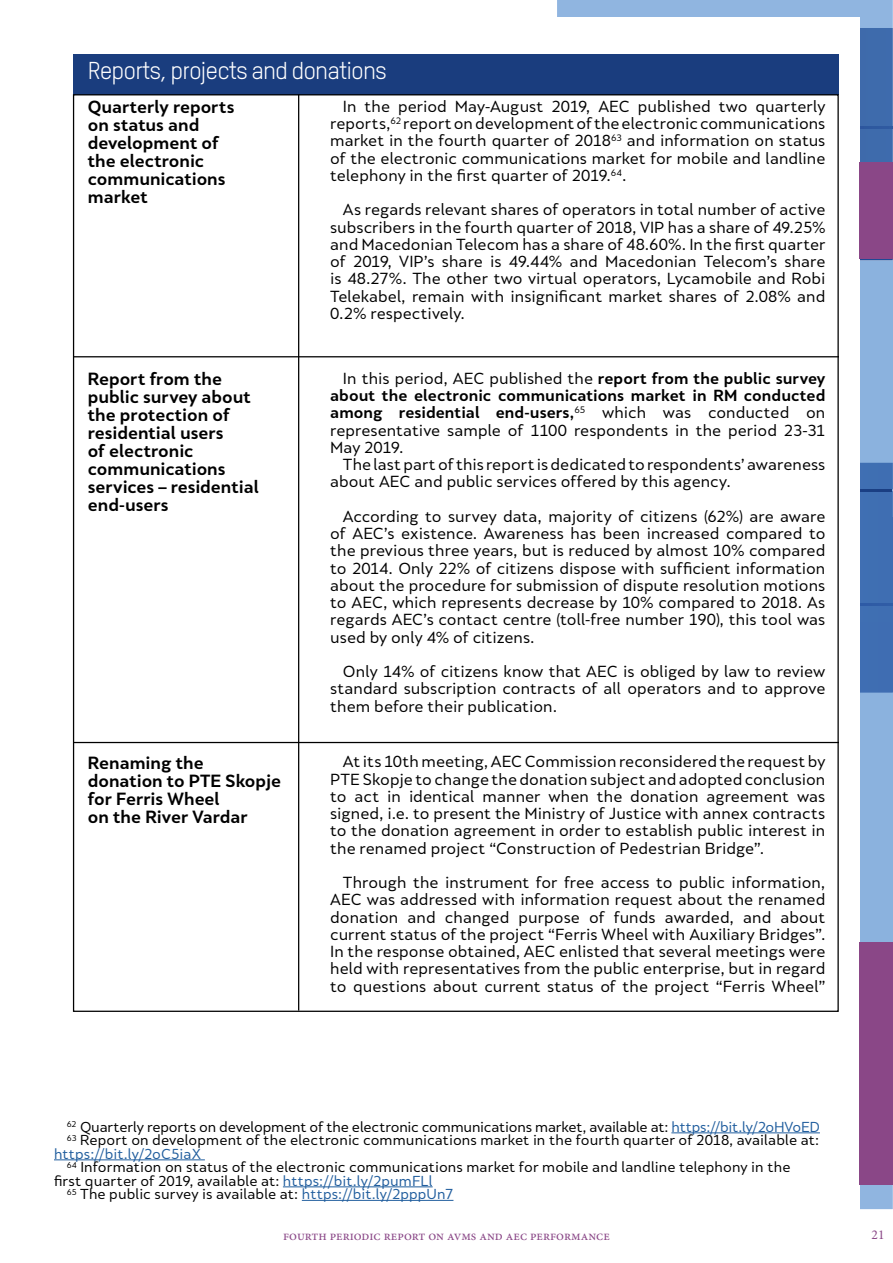
<style>
.page{position:relative;width:893px;height:1263px;background:#fff}
.page>*{position:absolute;margin:0;border:0;box-sizing:border-box;transform-origin:0 0}
.t1{font:24px "Oxfam TSTARPRO";letter-spacing:-.04em;color:#fff}
.t2{font:700 16.5px/18px "Skola Sans";letter-spacing:-.005em;color:#000}
.t3{font:15px/17.2px "Skola Sans";color:#000;text-align:justify}
.t4{font:13.5px "Skola Sans";color:#000}
.t5{font:13.5px "Minion Pro";color:#8a4787}
.t6{font:13.5px "Skola Sans";color:#215e9e}
.s1{font-weight:700}
.s2{color:#215e9e}
</style>
<div class="page">
<div style="left:557px;top:0;width:336px;height:28px;background:#90b5e0"></div>
<div style="left:860px;top:28px;width:33px;height:233px;background:#3e6bac"></div>
<img style="left:860px;top:126px;width:33px;height:2px">
<div style="left:860px;top:261px;width:33px;height:202px;background:#8bb2de"></div>
<svg style="left:860px;top:463px;width:33px;height:746px;background:#4a77b7"></svg>
<img style="left:860px;top:604px;width:33px;height:1px">
<img style="left:860px;top:489px;width:31px;height:2px">
<svg style="left:860px;top:622px;width:33px;height:320px;background:#7aa2d4"></svg>
<div style="left:0;top:17px;width:860px;height:1199px;background:#fff"></div>
<div style="left:860px;top:162px;width:33px;height:97px;background:#8a4787"></div>
<div style="left:860px;top:942px;width:33px;height:242px;background:#8a4787"></div>
<div style="left:74px;top:54px;width:765px;height:40px;background:#1a3d7e"></div>
<hr style="left:298px;top:94px;width:1px;height:917px;background:#000">
<hr style="left:671px;top:1132px;width:149px;height:1px;background:#215e9e">
<hr style="left:54px;top:1159px;width:151px;height:1px;background:#215e9e">
<hr style="left:283px;top:1186px;width:150px;height:1px;background:#215e9e">
<hr style="left:302px;top:1200px;width:151px;height:1px;background:#215e9e">
<hr style="left:74px;top:356px;width:765px;height:1px;background:#000">
<hr style="left:74px;top:742px;width:765px;height:1px;background:#000">
<h1 class="t1" style="left:88px;top:56px;width:301px">Reports, projects and donations</h1>
<p class="t2" style="left:88px;top:98px;width:148px">Quarterly reports on status and development of the electronic communications market</p>
<p class="t3" style="left:330px;top:98px;width:497px;text-indent:13px">In the period May-August 2019, AEC published two quarterly reports,<sup>62</sup> report on development of the electronic communications market in the fourth quarter of 2018<sup>63</sup> and information on status of the electronic communications market for mobile and landline telephony in the first quarter of 2019.<sup>64</sup>.</p>
<p class="t3" style="left:330px;top:201px;width:497px;text-indent:13px">As regards relevant shares of operators in total number of active subscribers in the fourth quarter of 2018, VIP has a share of 49.25% and Macedonian Telecom has a share of 48.60%. In the first quarter of 2019, VIP’s share is 49.44% and Macedonian Telecom’s share is 48.27%. The other two virtual operators, Lycamobile and Robi Telekabel, remain with insignificant market shares of 2.08% and 0.2% respectively.</p>
<p class="t2" style="left:88px;top:370px;width:173px">Report from the public survey about the protection of residential users<br>of electronic communications services – residential end-users</p>
<p class="t2" style="left:88px;top:753px;width:195px">Renaming the donation to PTE Skopje for Ferris Wheel<br>on the River Vardar</p>
<p class="t3" style="left:330px;top:370px;width:497px;text-indent:13px">In this period, AEC published the <span class="s1">report from the public survey about the electronic communications market in RM conducted among residential end-users,</span><sup>65</sup> which was conducted on representative sample of 1100 respondents in the period 23-31<br>May 2019.</p>
<p class="t3" style="left:330px;top:456px;width:497px;text-indent:13px">The last part of this report is dedicated to respondents’ awareness about AEC and public services offered by this agency.</p>
<p class="t3" style="left:330px;top:508px;width:497px;text-indent:13px">According to survey data, majority of citizens (62%) are aware of AEC’s existence. Awareness has been increased compared to the previous three years, but is reduced by almost 10% compared to 2014. Only 22% of citizens dispose with sufficient information about the procedure for submission of dispute resolution motions to AEC, which represents decrease by 10% compared to 2018. As regards AEC’s contact centre (toll-free number 190), this tool was used by only 4% of citizens.</p>
<p class="t3" style="left:330px;top:663px;width:497px;text-indent:13px">Only 14% of citizens know that AEC is obliged by law to review standard subscription contracts of all operators and to approve them before their publication.</p>
<p class="t3" style="left:330px;top:753px;width:497px;text-indent:13px">At its 10th meeting, AEC Commission reconsidered the request by PTE Skopje to change the donation subject and adopted conclusion to act in identical manner when the donation agreement was signed, i.e. to present the Ministry of Justice with annex contracts to the donation agreement in order to establish public interest in the renamed project “Construction of Pedestrian Bridge”.</p>
<p class="t3" style="left:330px;top:874px;width:497px;text-indent:13px">Through the instrument for free access to public information, AEC was addressed with information request about the renamed donation and changed purpose of funds awarded, and about current status of the project “Ferris Wheel with Auxiliary Bridges”.<br>In the response obtained, AEC enlisted that several meetings were held with representatives from the public enterprise, but in regard to questions about current status of the project “Ferris Wheel”</p>
<p class="t4" style="left:67px;top:1118px;width:755px"><sup>62</sup> Quarterly reports on development of the electronic communications market, available at: <span class="s2">https://bit.ly/2oHVoED</span></p>
<p class="t4" style="left:67px;top:1132px;width:754px"><sup>63</sup> Report on development of the electronic communications market in the fourth quarter of 2018, available at:</p>
<p class="t6" style="left:54px;top:1145px;width:149px">https://bit.ly/2oC5iaX</p>
<p class="t4" style="left:67px;top:1159px;width:725px"><sup>64</sup> Information on status of the electronic communications market for mobile and landline telephony in the</p>
<p class="t4" style="left:54px;top:1172px;width:380px">first quarter of 2019, available at: <span class="s2">https://bit.ly/2pumFLl</span></p>
<p class="t4" style="left:67px;top:1186px;width:388px"><sup>65</sup> The public survey is available at: <span class="s2">https://bit.ly/2pppUn7</span></p>
<p class="t5" style="left:283px;top:1226px;width:328px">FOURTH PERIODIC REPORT ON AVMS AND AEC PERFORMANCE</p>
<p class="t5" style="left:871px;top:1226px;width:14px">21</p>
</div>
